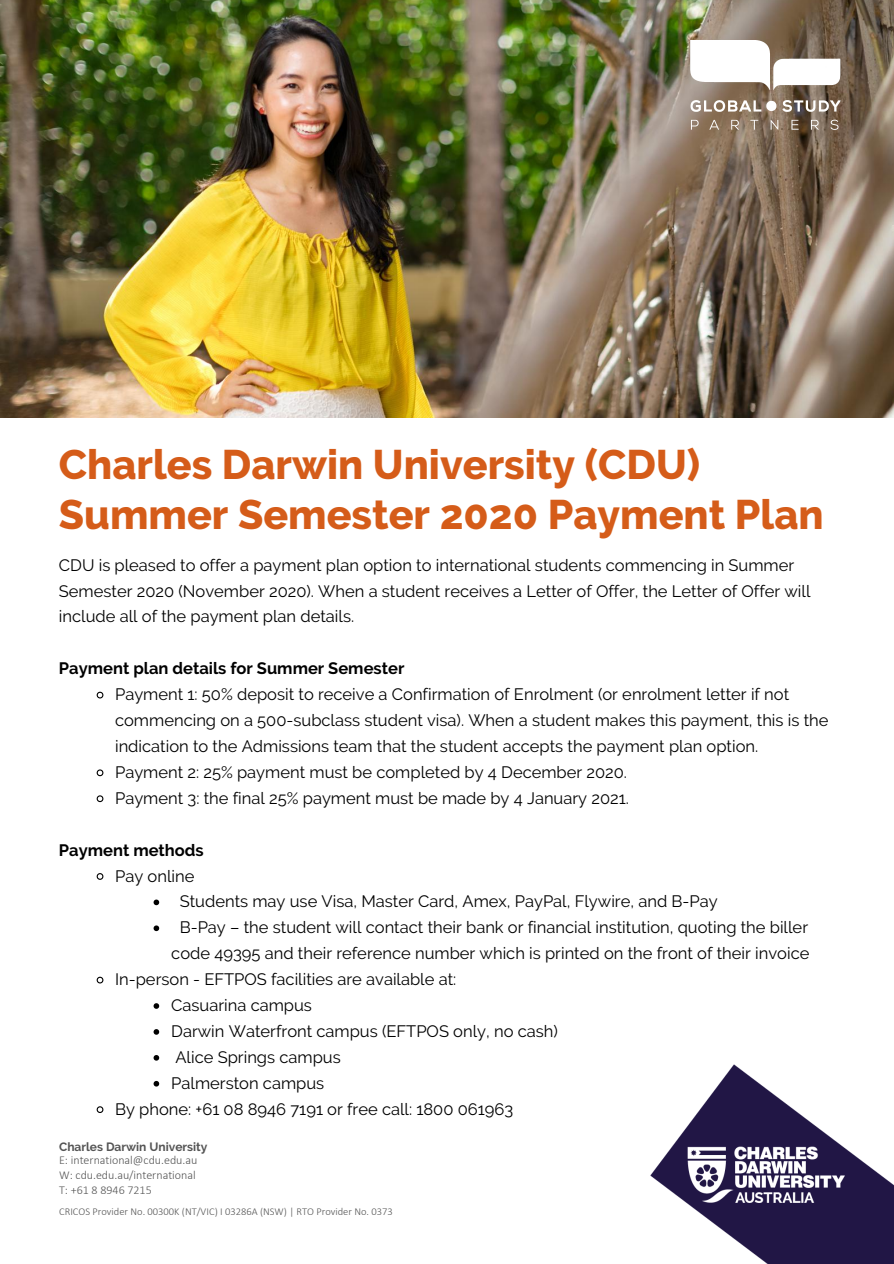
<style>
.page{position:relative;width:894px;height:1264px;background:#fff}
.page>*{position:absolute;margin:0;border:0;box-sizing:border-box;transform-origin:0 0}
.t1{font:800 41.1px/50.7px "Raleway";color:#d55c19}
.t2{font:16.5px/26px "Raleway";color:#000}
.t3{font:700 16.5px "Raleway";color:#000}
.t4{font:300 12px/14.7px "Calibri";color:#545454}
.t5{font:700 12px "Raleway";color:#545454}
.t6{font:300 10.5px "Calibri";color:#545454}
</style>
<div class="page">
<img style="left:0;top:0;width:893px;height:418px">
<svg style="left:96px;top:691px;width:8px;height:8px"></svg>
<svg style="left:96px;top:769px;width:8px;height:8px"></svg>
<svg style="left:96px;top:795px;width:8px;height:8px"></svg>
<svg style="left:96px;top:873px;width:8px;height:7px"></svg>
<svg style="left:153px;top:899px;width:6px;height:6px"></svg>
<svg style="left:153px;top:925px;width:6px;height:6px"></svg>
<svg style="left:96px;top:976px;width:8px;height:8px"></svg>
<svg style="left:153px;top:1003px;width:6px;height:5px"></svg>
<svg style="left:153px;top:1029px;width:6px;height:5px"></svg>
<svg style="left:153px;top:1055px;width:6px;height:5px"></svg>
<svg style="left:153px;top:1080px;width:6px;height:6px"></svg>
<svg style="left:96px;top:1106px;width:8px;height:7px"></svg>
<img style="left:650px;top:1064px;width:243px;height:199px">
<img style="left:688px;top:40px;width:158px;height:94px">
<h1 class="t1" style="left:59px;top:438px;width:766px">Charles Darwin University (CDU)<br>Summer Semester 2020 Payment Plan</h1>
<p class="t2" style="left:59px;top:552px;width:752px">CDU is pleased to offer a payment plan option to international students commencing in Summer<br>Semester 2020 (November 2020). When a student receives a Letter of Offer, the Letter of Offer will include all of the payment plan details.</p>
<p class="t3" style="left:59px;top:658px;width:347px">Payment plan details for Summer Semester</p>
<p class="t2" style="left:115px;top:681px;width:714px">Payment 1: 50% deposit to receive a Confirmation of Enrolment (or enrolment letter if not commencing on a 500-subclass student visa). When a student makes this payment, this is the indication to the Admissions team that the student accepts the payment plan option.<br>Payment 2: 25% payment must be completed by 4 December 2020.<br>Payment 3: the final 25% payment must be made by 4 January 2021.</p>
<p class="t3" style="left:59px;top:840px;width:146px">Payment methods</p>
<p class="t2" style="left:115px;top:862px;width:81px">Pay online</p>
<p class="t2" style="left:180px;top:888px;width:539px">Students may use Visa, Master Card, Amex, PayPal, Flywire, and B-Pay</p>
<p class="t2" style="left:180px;top:914px;width:629px">B-Pay – the student will contact their bank or financial institution, quoting the biller</p>
<p class="t2" style="left:171px;top:940px;width:639px">code 49395 and their reference number which is printed on the front of their invoice</p>
<p class="t2" style="left:115px;top:966px;width:342px">In-person - EFTPOS facilities are available at:</p>
<p class="t2" style="left:171px;top:992px;width:142px">Casuarina campus</p>
<p class="t2" style="left:171px;top:1018px;width:388px">Darwin Waterfront campus (EFTPOS only, no cash)</p>
<p class="t2" style="left:175px;top:1044px;width:167px">Alice Springs campus</p>
<p class="t2" style="left:171px;top:1069px;width:154px">Palmerston campus</p>
<p class="t2" style="left:115px;top:1095px;width:399px">By phone: +61 08 8946 7191 or free call: 1800 061963</p>
<p class="t5" style="left:59px;top:1139px;width:150px">Charles Darwin University</p>
<p class="t4" style="left:59px;top:1153px;width:140px">E: international@cdu.edu.au<br>W: cdu.edu.au/international<br>T: +61 8 8946 7215</p>
<p class="t6" style="left:59px;top:1206px;width:335px">CRICOS Provider No. 00300K (NT/VIC) I 03286A (NSW) | RTO Provider No. 0373</p>
</div>
